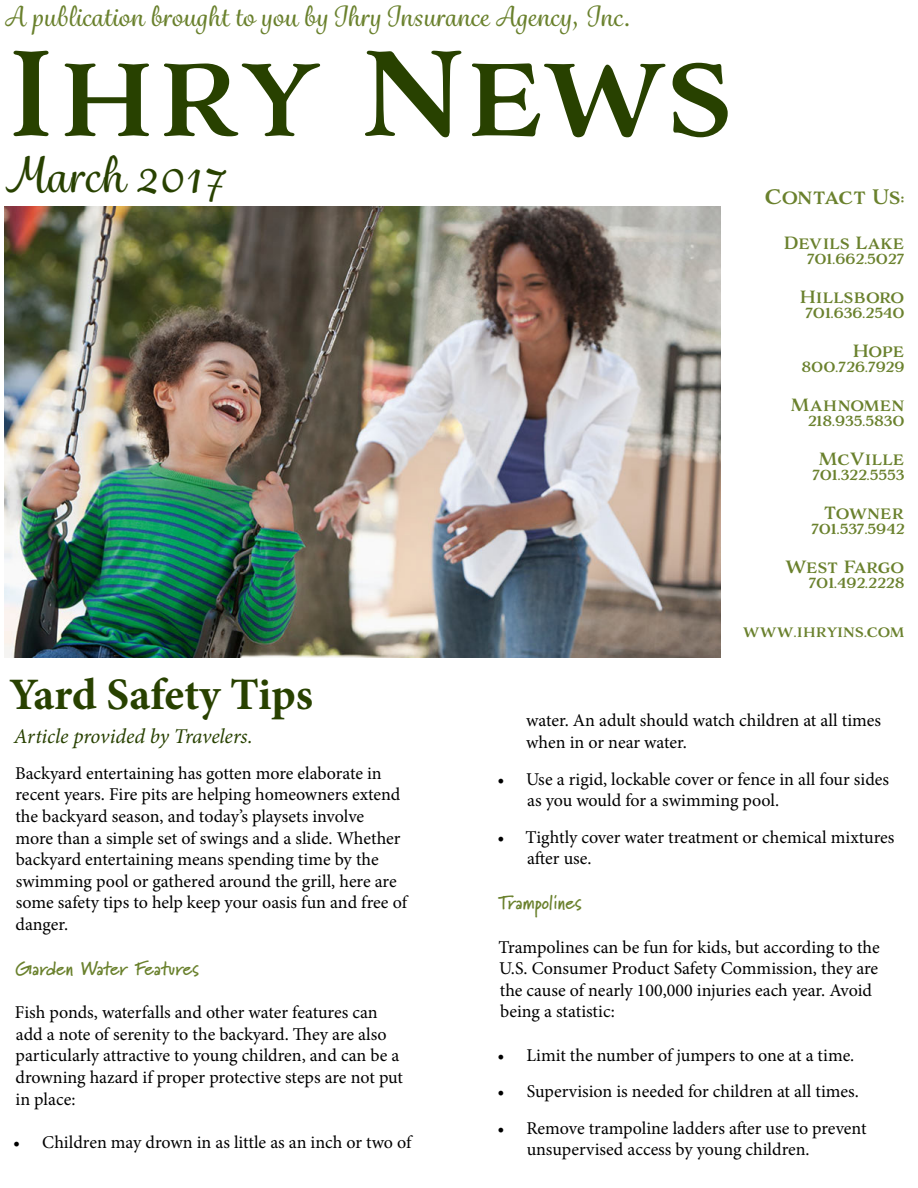
<style>
.page{position:relative;width:918px;height:1188px;background:#fff}
.page>*{position:absolute;margin:0;border:0;box-sizing:border-box;transform-origin:0 0}
.t1{font:112.5px "Adorn S Serif";letter-spacing:-.02em;color:#284100}
.t2{font:500 48px "Grafolita Script";letter-spacing:.02em;color:#284100}
.t3{font:700 45px "Minion Pro";letter-spacing:-.005em;color:#284100}
.t4{font:500 27px "Grafolita Script";letter-spacing:.02em;color:#6a812d}
.t5{font:italic 21px "Minion Pro";letter-spacing:-.005em;color:#284100}
.t6{font:700 19.5px "Marydale";color:#6a812d}
.t7{font:19.5px "Adorn S Serif";letter-spacing:-.015em;color:#6a812d}
.t8{font:18px/21.6px "Minion Pro";color:#000}
.t9{font:16.5px "Adorn S Serif";letter-spacing:-.02em;color:#6a812d}
.t10{font:16.5px "Adorn S Serif";letter-spacing:-.04em;color:#6a812d}
.t11{font:16.5px "Adorn S Serif";color:#6a812d}
.t12{font:15px "Adorn S Serif";color:#6a812d}
</style>
<div class="page">
<img style="left:5px;top:207px;width:715px;height:450px">
<p class="t4" style="left:5px;top:-1px;width:628px">A publication brought to you by Ihry Insurance Agency, Inc.</p>
<p class="t1" style="left:5px;top:23px;width:730px">Ihry News</p>
<p class="t2" style="left:5px;top:143px;width:221px">March 2017</p>
<p class="t7" style="left:764px;top:184px;width:142px">Contact Us:</p>
<p class="t9" style="left:783px;top:232px;width:123px">Devils Lake</p>
<p class="t12" style="left:807px;top:249px;width:99px">701.662.5027</p>
<p class="t9" style="left:799px;top:286px;width:107px">Hillsboro</p>
<p class="t12" style="left:806px;top:303px;width:100px">701.636.2540</p>
<p class="t9" style="left:852px;top:340px;width:54px">Hope</p>
<p class="t12" style="left:801px;top:357px;width:105px">800.726.7929</p>
<p class="t11" style="left:790px;top:394px;width:116px">Mahnomen</p>
<p class="t12" style="left:808px;top:411px;width:98px">218.935.5830</p>
<p class="t9" style="left:819px;top:448px;width:87px">McVille</p>
<p class="t12" style="left:812px;top:465px;width:94px">701.322.5553</p>
<p class="t9" style="left:824px;top:502px;width:82px">Towner</p>
<p class="t12" style="left:811px;top:519px;width:95px">701.537.5942</p>
<p class="t10" style="left:785px;top:556px;width:121px">West Fargo</p>
<p class="t12" style="left:809px;top:573px;width:97px">701.492.2228</p>
<p class="t12" style="left:743px;top:622px;width:163px">www.ihryins.com</p>
<p class="t3" style="left:9px;top:663px;width:305px">Yard Safety Tips</p>
<p class="t5" style="left:14px;top:722px;width:240px">Article provided by Travelers.</p>
<p class="t8" style="left:15px;top:762px;width:394px">Backyard entertaining has gotten more elaborate in recent years. Fire pits are helping homeowners extend the backyard season, and today’s playsets involve<br>more than a simple set of swings and a slide. Whether backyard entertaining means spending time by the swimming pool or gathered around the grill, here are some safety tips to help keep your oasis fun and free of danger.</p>
<p class="t6" style="left:15px;top:957px;width:185px">Garden Water Features</p>
<p class="t8" style="left:15px;top:1002px;width:390px">Fish ponds, waterfalls and other water features can add a note of serenity to the backyard. They are also particularly attractive to young children, and can be a drowning hazard if proper protective steps are not put in place:</p>
<p class="t8" style="left:13px;top:1131px;width:400px">• Children may drown in as little as an inch or two of</p>
<p class="t8" style="left:526px;top:710px;width:356px">water. An adult should watch children at all times when in or near water.</p>
<p class="t8" style="left:527px;top:768px;width:363px;text-indent:-30px">• Use a rigid, lockable cover or fence in all four sides as you would for a swimming pool.</p>
<p class="t8" style="left:527px;top:826px;width:369px;text-indent:-30px">• Tightly cover water treatment or chemical mixtures after use.</p>
<p class="t6" style="left:498px;top:891px;width:85px">Trampolines</p>
<p class="t8" style="left:499px;top:936px;width:383px">Trampolines can be fun for kids, but according to the U.S. Consumer Product Safety Commission, they are the cause of nearly 100,000 injuries each year. Avoid being a statistic:</p>
<p class="t8" style="left:497px;top:1044px;width:358px">• Limit the number of jumpers to one at a time.</p>
<p class="t8" style="left:497px;top:1081px;width:363px">• Supervision is needed for children at all times.</p>
<p class="t8" style="left:527px;top:1117px;width:341px;text-indent:-29px">• Remove trampoline ladders after use to prevent unsupervised access by young children.</p>
</div>
